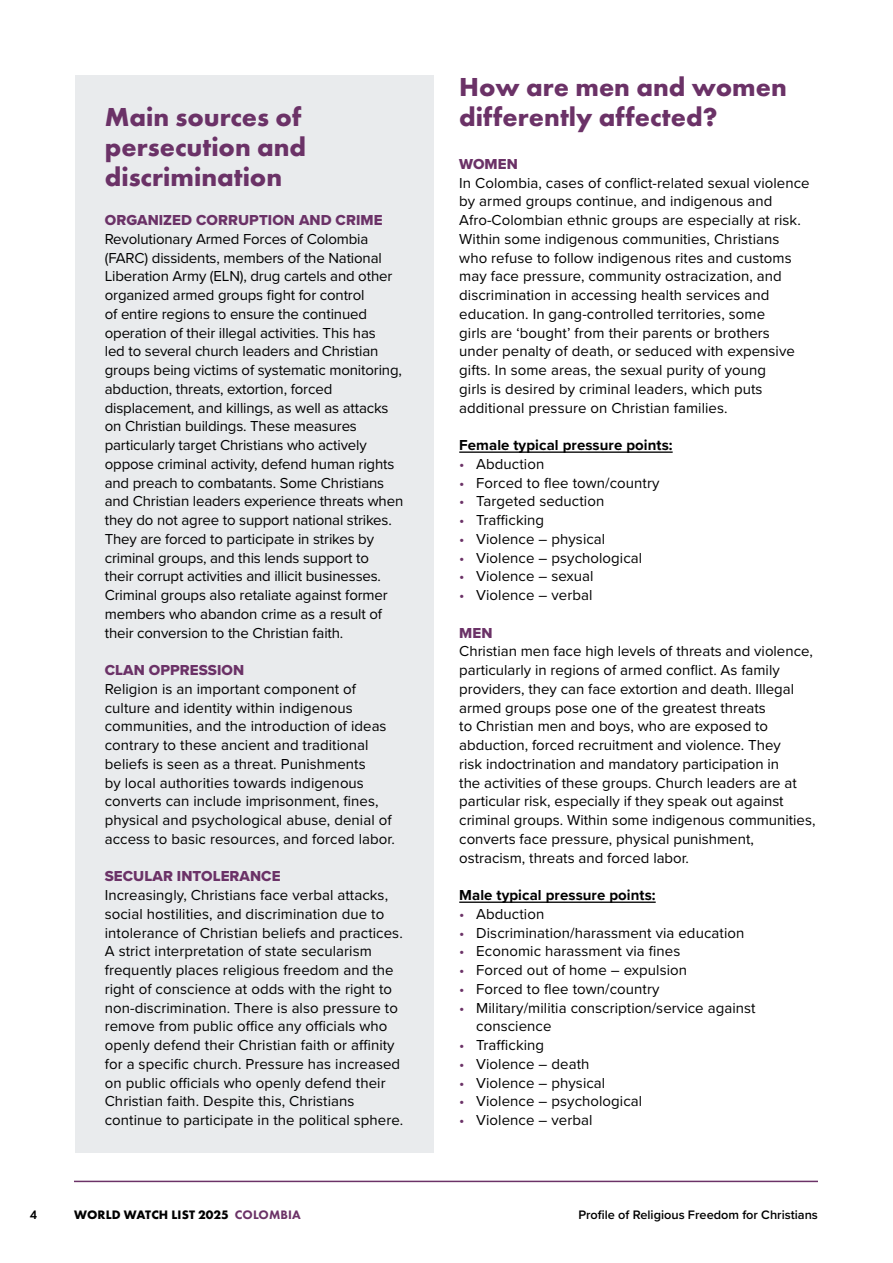
<style>
.page{position:relative;width:893px;height:1263px;background:#fff}
.page>*{position:absolute;margin:0;border:0;box-sizing:border-box;transform-origin:0 0}
.t1{font:700 27px/30px "Futura PT";color:#6b3267}
.t2{font:15px/18.8px "Proxima Nova";letter-spacing:.005em;color:#000}
.t3{font:15px "Proxima Nova Extrabld";letter-spacing:.005em;color:#6b3267}
.t4{font:700 15px "Proxima Nova";letter-spacing:.005em;color:#000}
.t5{font:600 12.75px "Proxima Nova";color:#000}
.t6{font:700 12.75px "Futura PT";letter-spacing:.01em;color:#000}
.t7{font:600 12.75px "Futura PT";color:#000}
.s1{color:#6b3267}
.s2{font-weight:800;color:#6b3267}
</style>
<div class="page">
<hr style="left:74px;top:1181px;width:744px;height:1px;background:#6b3267">
<div style="left:75px;top:75px;width:359px;height:1077px;background:#e9ebed"></div>
<hr style="left:459px;top:451px;width:214px;height:2px;background:#000">
<hr style="left:459px;top:901px;width:197px;height:2px;background:#000">
<h1 class="t1" style="left:105px;top:101px;width:203px">Main sources of persecution and discrimination</h1>
<p class="t3" style="left:105px;top:209px;width:279px">ORGANIZED CORRUPTION AND CRIME</p>
<p class="t2" style="left:105px;top:229px;width:300px">Revolutionary Armed Forces of Colombia (FARC) dissidents, members of the National Liberation Army (ELN), drug cartels and other organized armed groups fight for control<br>of entire regions to ensure the continued operation of their illegal activities. This has<br>led to several church leaders and Christian groups being victims of systematic monitoring, abduction, threats, extortion, forced displacement, and killings, as well as attacks on Christian buildings. These measures particularly target Christians who actively oppose criminal activity, defend human rights and preach to combatants. Some Christians and Christian leaders experience threats when they do not agree to support national strikes.<br>They are forced to participate in strikes by criminal groups, and this lends support to<br>their corrupt activities and illicit businesses.<br>Criminal groups also retaliate against former members who abandon crime as a result of their conversion to the Christian faith.</p>
<p class="t3" style="left:105px;top:659px;width:141px">CLAN OPPRESSION</p>
<p class="t2" style="left:105px;top:679px;width:292px">Religion is an important component of culture and identity within indigenous communities, and the introduction of ideas contrary to these ancient and traditional beliefs is seen as a threat. Punishments<br>by local authorities towards indigenous converts can include imprisonment, fines, physical and psychological abuse, denial of access to basic resources, and forced labor.</p>
<p class="t3" style="left:105px;top:865px;width:177px">SECULAR INTOLERANCE</p>
<p class="t2" style="left:105px;top:885px;width:300px">Increasingly, Christians face verbal attacks, social hostilities, and discrimination due to intolerance of Christian beliefs and practices.<br>A strict interpretation of state secularism frequently places religious freedom and the right of conscience at odds with the right to non-discrimination. There is also pressure to remove from public office any officials who openly defend their Christian faith or affinity for a specific church. Pressure has increased on public officials who openly defend their Christian faith. Despite this, Christians continue to participate in the political sphere.</p>
<h1 class="t1" style="left:459px;top:71px;width:329px">How are men and women differently affected?</h1>
<p class="t3" style="left:459px;top:153px;width:60px">WOMEN</p>
<p class="t2" style="left:459px;top:172px;width:352px">In Colombia, cases of conflict-related sexual violence by armed groups continue, and indigenous and Afro-Colombian ethnic groups are especially at risk.<br>Within some indigenous communities, Christians who refuse to follow indigenous rites and customs may face pressure, community ostracization, and discrimination in accessing health services and education. In gang-controlled territories, some<br>girls are ‘bought’ from their parents or brothers under penalty of death, or seduced with expensive gifts. In some areas, the sexual purity of young<br>girls is desired by criminal leaders, which puts additional pressure on Christian families.</p>
<p class="t4" style="left:459px;top:434px;width:215px">Female typical pressure points:</p>
<p class="t2" style="left:459px;top:454px;width:87px"><span class="s1">•</span> Abduction</p>
<p class="t2" style="left:459px;top:472px;width:202px"><span class="s1">•</span> Forced to flee town/country</p>
<p class="t2" style="left:459px;top:491px;width:147px"><span class="s1">•</span> Targeted seduction</p>
<p class="t2" style="left:459px;top:510px;width:86px"><span class="s1">•</span> Trafficking</p>
<p class="t2" style="left:459px;top:529px;width:148px"><span class="s1">•</span> Violence – physical</p>
<p class="t2" style="left:459px;top:547px;width:185px"><span class="s1">•</span> Violence – psychological</p>
<p class="t2" style="left:459px;top:566px;width:136px"><span class="s1">•</span> Violence – sexual</p>
<p class="t2" style="left:459px;top:585px;width:135px"><span class="s1">•</span> Violence – verbal</p>
<p class="t3" style="left:459px;top:621px;width:35px">MEN</p>
<p class="t2" style="left:459px;top:641px;width:358px">Christian men face high levels of threats and violence, particularly in regions of armed conflict. As family providers, they can face extortion and death. Illegal armed groups pose one of the greatest threats<br>to Christian men and boys, who are exposed to abduction, forced recruitment and violence. They<br>risk indoctrination and mandatory participation in<br>the activities of these groups. Church leaders are at particular risk, especially if they speak out against criminal groups. Within some indigenous communities, converts face pressure, physical punishment, ostracism, threats and forced labor.</p>
<p class="t4" style="left:459px;top:884px;width:198px">Male typical pressure points:</p>
<p class="t2" style="left:459px;top:904px;width:87px"><span class="s1">•</span> Abduction</p>
<p class="t2" style="left:459px;top:922px;width:287px"><span class="s1">•</span> Discrimination/harassment via education</p>
<p class="t2" style="left:459px;top:941px;width:223px"><span class="s1">•</span> Economic harassment via fines</p>
<p class="t2" style="left:459px;top:960px;width:229px"><span class="s1">•</span> Forced out of home – expulsion</p>
<p class="t2" style="left:459px;top:979px;width:202px"><span class="s1">•</span> Forced to flee town/country</p>
<p class="t2" style="left:476px;top:997px;width:281px;text-indent:-17px"><span class="s1">•</span> Military/militia conscription/service against conscience</p>
<p class="t2" style="left:459px;top:1035px;width:86px"><span class="s1">•</span> Trafficking</p>
<p class="t2" style="left:459px;top:1054px;width:132px"><span class="s1">•</span> Violence – death</p>
<p class="t2" style="left:459px;top:1072px;width:148px"><span class="s1">•</span> Violence – physical</p>
<p class="t2" style="left:459px;top:1091px;width:185px"><span class="s1">•</span> Violence – psychological</p>
<p class="t2" style="left:459px;top:1110px;width:135px"><span class="s1">•</span> Violence – verbal</p>
<p class="t7" style="left:30px;top:1207px;width:9px">4</p>
<p class="t6" style="left:74px;top:1206px;width:228px">WORLD WATCH LIST 2025 <span class="s2">COLOMBIA</span></p>
<p class="t5" style="left:578px;top:1205px;width:241px">Profile of Religious Freedom for Christians</p>
</div>
